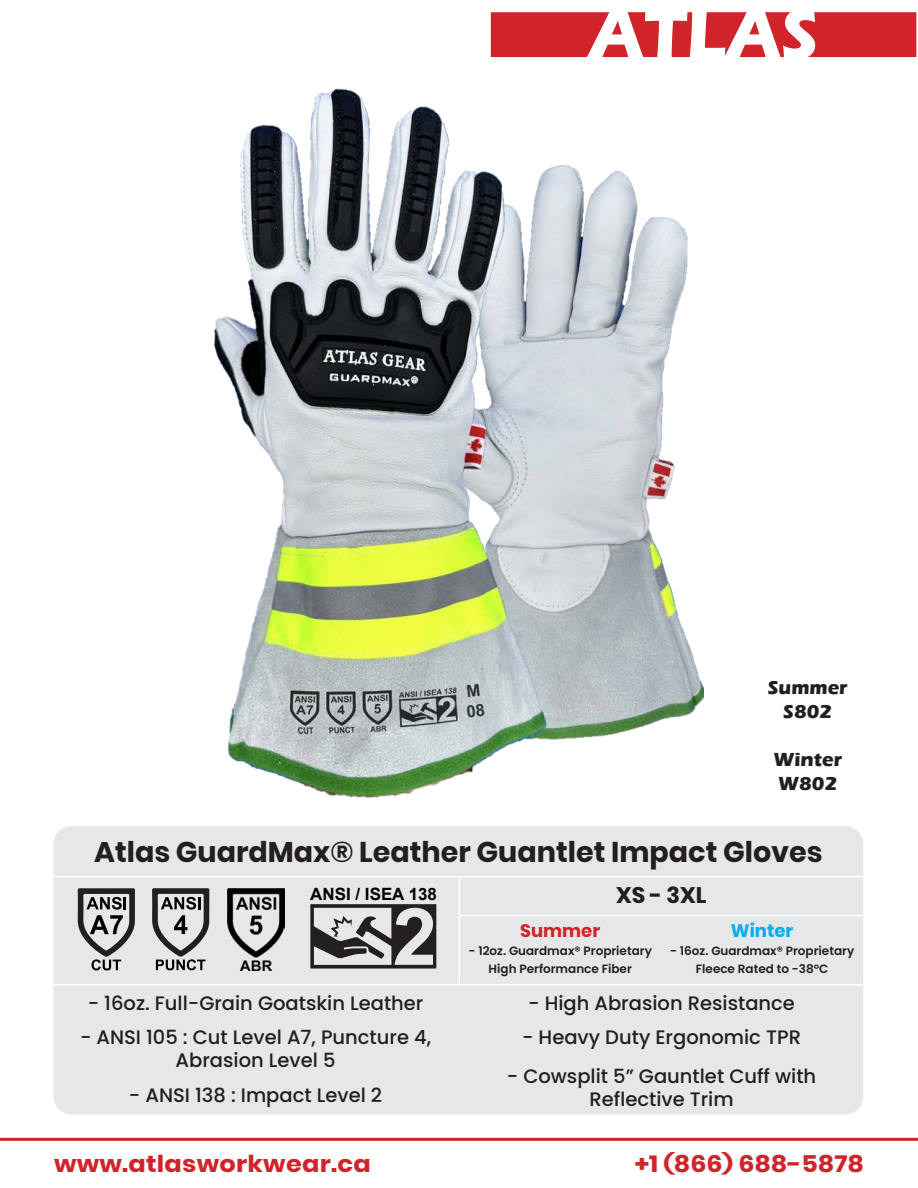
<style>
.page{position:relative;width:918px;height:1188px;background:#fff}
.page>*{position:absolute;margin:0;border:0;box-sizing:border-box;transform-origin:0 0}
.t1{font:700 71.55px "Eras ITC";color:#fff;scale:.94 1}
.t2{font:700 28.5px "Poppins";color:#231f20}
.t3{font:700 23.25px "Poppins";letter-spacing:.01em;color:#d1232a;scale:1.1 1}
.t4{font:700 22.5px "Poppins";color:#231f20}
.t5{font:500 19.5px/23.4px "Poppins";color:#231f20;text-align:center}
.t6{font:700 19.5px/24px "Eras ITC";color:#231f20;text-align:center}
.t7{font:700 18px "Poppins";color:#d1232a}
.t8{font:700 18px "Poppins";color:#00aeef}
.t9{font:700 16.95px "Arial";color:#000}
.t10{font:600 12px/18px "Poppins";color:#231f20;text-align:center}
.s1{font-size:19.2px}
</style>
<div class="page">
<div style="left:492px;top:13px;width:424px;height:43px;background:#d1232a"></div>
<div style="left:491px;top:12px;width:425px;height:45px;border:2px solid #d1232a"></div>
<hr style="left:0;top:1138px;width:918px;height:3px;background:#d1232a">
<div style="left:53px;top:826px;width:810px;height:289px;background:#e6e7e9;border-radius:18px"></div>
<hr style="left:459px;top:915px;width:416px;height:1px;background:#fff">
<hr style="left:43px;top:876px;width:832px;height:1px;background:#fff">
<hr style="left:43px;top:984px;width:832px;height:1px;background:#fff">
<svg style="left:78px;top:888px;width:57px;height:82px"></svg>
<svg style="left:152px;top:888px;width:57px;height:82px"></svg>
<img style="left:227px;top:888px;width:58px;height:82px">
<svg style="left:310px;top:904px;width:126px;height:65px"></svg>
<hr style="left:459px;top:877px;width:1px;height:107px;background:#fff">
<img style="left:213px;top:88px;width:490px;height:710px">
<h1 class="t1" style="left:589px;top:-8px;width:246px">ATLAS</h1>
<p class="t6" style="left:768px;top:675px;width:81px">Summer<br>S802</p>
<p class="t6" style="left:773px;top:747px;width:70px;text-align:left">Winter<br>W802</p>
<h2 class="t2" style="left:94px;top:833px;width:730px">Atlas GuardMax® Leather Guantlet Impact Gloves</h2>
<p class="t9" style="left:310px;top:885px;width:128px">ANSI / ISEA 138</p>
<p class="t4" style="left:616px;top:881px;width:92px">XS - 3XL</p>
<p class="t5" style="left:88px;top:993px;width:337px">- 16oz. Full-Grain Goatskin Leather</p>
<p class="t5" style="left:80px;top:1027px;width:353px">- ANSI 105 : Cut Level A7, Puncture 4,<br>Abrasion Level 5</p>
<p class="t5" style="left:129px;top:1085px;width:255px">- ANSI 138 : Impact Level 2</p>
<p class="t8" style="left:731px;top:919px;width:64px">Winter</p>
<p class="t10" style="left:670px;top:943px;width:186px">- 16oz. Guardmax® Proprietary<br>Fleece Rated to -38°C</p>
<p class="t5" style="left:528px;top:993px;width:268px">- High Abrasion Resistance</p>
<p class="t5" style="left:522px;top:1027px;width:280px">- Heavy Duty Ergonomic TPR</p>
<p class="t5" style="left:507px;top:1066px;width:311px">- Cowsplit 5” Gauntlet Cuff with<br>Reflective Trim</p>
<p class="t7" style="left:520px;top:919px;width:82px">Summer</p>
<p class="t10" style="left:469px;top:943px;width:185px">- 12oz. Guardmax® Proprietary<br>High Performance Fiber</p>
<p class="t3" style="left:54px;top:1148px;width:290px">www.atlasworkwear.ca</p>
<p class="t3" style="left:635px;top:1148px;width:210px">+1 <span class="s1">(</span>866<span class="s1">)</span> 688-5878</p>
</div>
